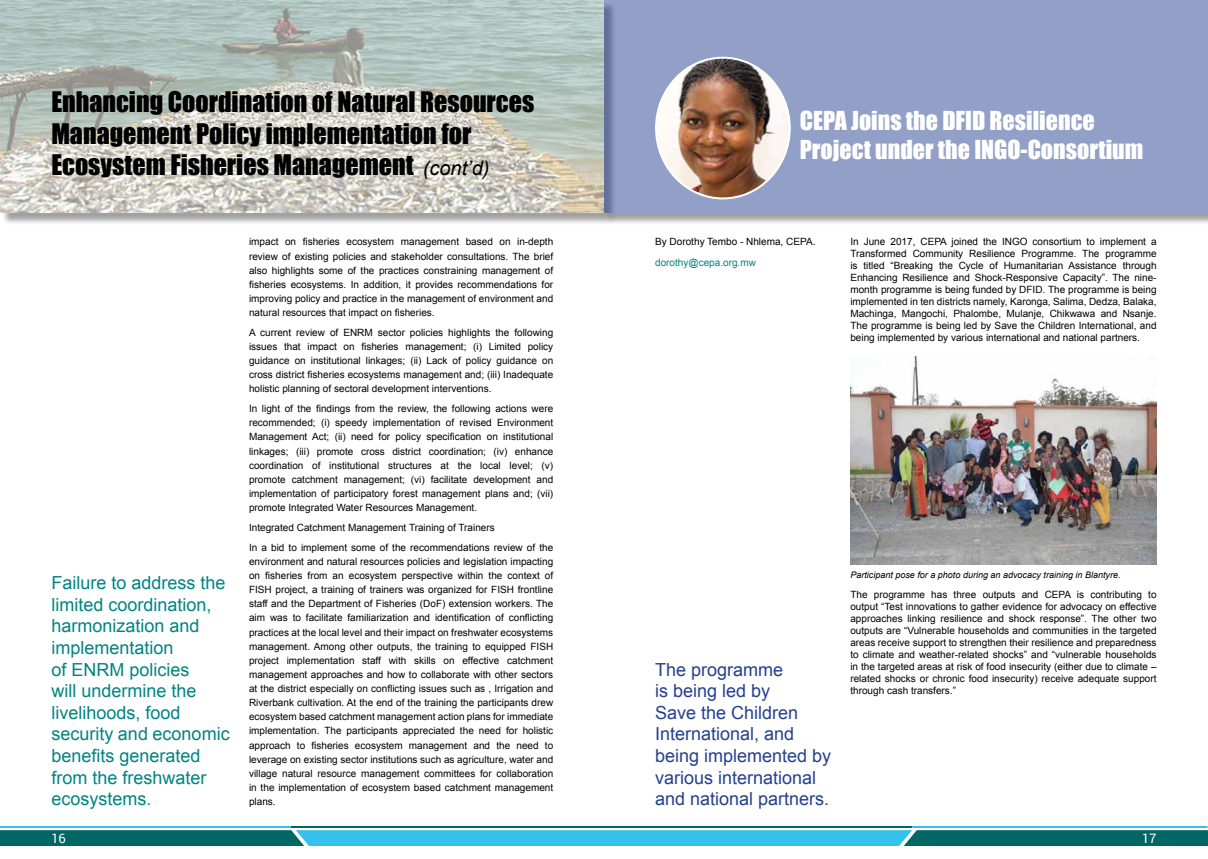
<style>
.page{position:relative;width:1208px;height:859px;background:#fff}
.page>*{position:absolute;margin:0;border:0;box-sizing:border-box;transform-origin:0 0}
.t1{font:26px/31.2px "Impact";color:#000}
.t2{font:24px/28.8px "Impact";color:#fff}
.t3{font:18px/21.6px "Arial";color:#008482}
.t4{font:18px/21.6px "Arial";color:#25408f}
.t5{font:13px "Roboto";color:#fff}
.t6{font:10px/14.1px "Arial";color:#000;text-align:justify}
.t7{font:10px "Arial";color:#008482}
.t8{font:italic 9px "Arial";color:#000}
.s1{font-family:"Arial";font-style:italic;font-size:20px}
</style>
<div class="page">
<svg style="left:0;top:830px;width:1208px;height:16px;background:#1e96aa"></svg>
<hr style="left:291px;top:826px;width:621px;height:2px;background:#006764">
<hr style="left:0;top:826px;width:291px;height:2px;background:#34c2ec">
<hr style="left:912px;top:826px;width:295px;height:2px;background:#34c2ec">
<div style="left:2px;top:2px;width:614px;height:223px;background:#000;opacity:.75"></div>
<img style="left:0;top:0;width:604px;height:213px">
<div style="left:605px;top:2px;width:603px;height:223px;background:#000;opacity:.75"></div>
<div style="left:604px;top:0;width:604px;height:213px;background:#929fc7"></div>
<img style="left:656px;top:58px;width:133px;height:140px">
<img style="left:850px;top:356px;width:306px;height:209px">
<h1 class="t1" style="left:51px;top:86px;width:484px">Enhancing Coordination of Natural Resources<br>Management Policy implementation for<br>Ecosystem Fisheries Management <span class="s1">(cont’d)</span></h1>
<h3 class="t3" style="left:51px;top:572px;width:180px">Failure to address the limited coordination, harmonization and implementation<br>of ENRM policies<br>will undermine the livelihoods, food security and economic benefits generated from the freshwater ecosystems.</h3>
<p class="t6" style="left:249px;top:235px;width:306px">impact on fisheries ecosystem management based on in-depth review of existing policies and stakeholder consultations. The brief also highlights some of the practices constraining management of fisheries ecosystems. In addition, it provides recommendations for improving policy and practice in the management of environment and natural resources that impact on fisheries.</p>
<p class="t6" style="left:249px;top:325px;width:306px">A current review of ENRM sector policies highlights the following issues that impact on fisheries management; (i) Limited policy guidance on institutional linkages; (ii) Lack of policy guidance on cross district fisheries ecosystems management and; (iii) Inadequate holistic planning of sectoral development interventions.</p>
<p class="t6" style="left:249px;top:402px;width:306px">In light of the findings from the review, the following actions were recommended; (i) speedy implementation of revised Environment Management Act; (ii) need for policy specification on institutional linkages; (iii) promote cross district coordination; (iv) enhance coordination of institutional structures at the local level; (v) promote catchment management; (vi) facilitate development and implementation of participatory forest management plans and; (vii) promote Integrated Water Resources Management.</p>
<p class="t6" style="left:249px;top:518px;width:306px;line-height:19.8px">Integrated Catchment Management Training of Trainers<br>In a bid to implement some of the recommendations review of the</p>
<p class="t6" style="left:249px;top:554px;width:306px">environment and natural resources policies and legislation impacting on fisheries from an ecosystem perspective within the context of FISH project, a training of trainers was organized for FISH frontline staff and the Department of Fisheries (DoF) extension workers. The aim was to facilitate familiarization and identification of conflicting practices at the local level and their impact on freshwater ecosystems management. Among other outputs, the training to equipped FISH project implementation staff with skills on effective catchment management approaches and how to collaborate with other sectors at the district especially on conflicting issues such as , Irrigation and Riverbank cultivation. At the end of the training the participants drew ecosystem based catchment management action plans for immediate implementation. The participants appreciated the need for holistic approach to fisheries ecosystem management and the need to leverage on existing sector institutions such as agriculture, water and village natural resource management committees for collaboration in the implementation of ecosystem based catchment management plans.</p>
<h2 class="t2" style="left:800px;top:105px;width:345px">CEPA Joins the DFID Resilience<br>Project under the INGO-Consortium</h2>
<p class="t6" style="left:655px;top:235px;width:162px">By Dorothy Tembo - Nhlema, CEPA.</p>
<p class="t7" style="left:655px;top:256px;width:102px">dorothy@cepa.org.mw</p>
<p class="t6" style="left:850px;top:236px;width:308px;line-height:12px">In June 2017, CEPA joined the INGO consortium to implement a Transformed Community Resilience Programme. The programme is titled “Breaking the Cycle of Humanitarian Assistance through Enhancing Resilience and Shock-Responsive Capacity”. The nine&shy;month programme is being funded by DFID. The programme is being implemented in ten districts namely, Karonga, Salima, Dedza, Balaka, Machinga, Mangochi, Phalombe, Mulanje, Chikwawa and Nsanje.<br>The programme is being led by Save the Children International, and being implemented by various international and national partners.</p>
<h3 class="t4" style="left:655px;top:659px;width:178px">The programme<br>is being led by<br>Save the Children<br>International, and being implemented by various international and national partners.</h3>
<p class="t8" style="left:850px;top:569px;width:272px">Participant pose for a photo during an advocacy training in Blantyre.</p>
<p class="t6" style="left:850px;top:589px;width:308px;line-height:12px">The programme has three outputs and CEPA is contributing to output “Test innovations to gather evidence for advocacy on effective approaches linking resilience and shock response”. The other two outputs are “Vulnerable households and communities in the targeted areas receive support to strengthen their resilience and preparedness to climate and weather-related shocks” and “vulnerable households in the targeted areas at risk of food insecurity (either due to climate – related shocks or chronic food insecurity) receive adequate support through cash transfers.”</p>
<h3 class="t5" style="left:51px;top:829px;width:16px">16</h3>
<h3 class="t5" style="left:1142px;top:829px;width:16px">17</h3>
</div>
